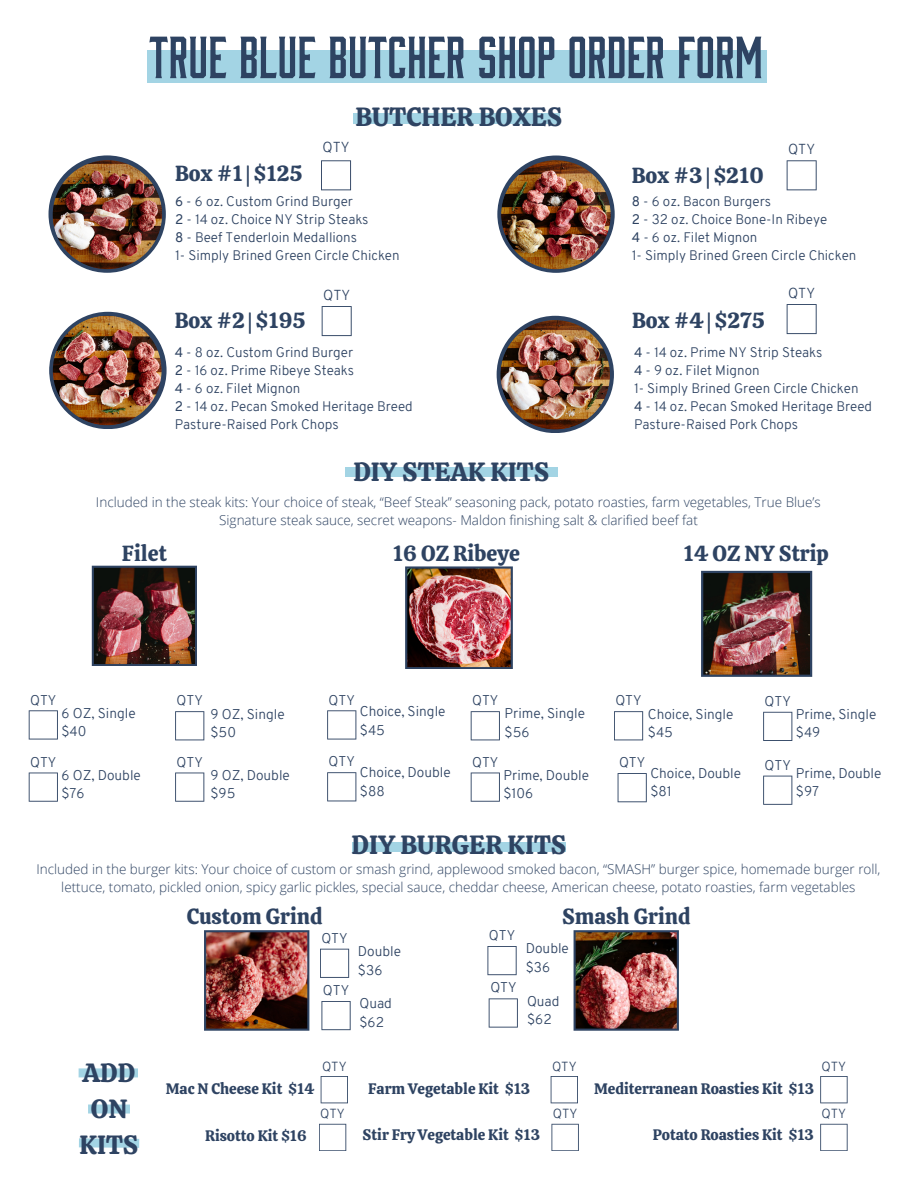
<style>
.page{position:relative;width:918px;height:1188px;background:#fff}
.page>*{position:absolute;margin:0;border:0;box-sizing:border-box;transform-origin:0 0}
.t1{font:54.6px "Bourbon W00";color:#2e4362}
.t2{font:26.25px/36px "Calistoga";color:#2e4362;text-align:center}
.t3{font:21.75px "Calistoga";color:#2e4362}
.t4{font:15.15px "Calistoga";color:#2e4362}
.t5{font:300 14.1px "Overpass";color:#2e4362}
.t6{font:300 13.8px "Overpass";color:#2e4362}
.t7{font:300 13.5px/18px "Overpass";color:#2e4362}
.t8{font:300 13.5px/18px "Open Sans";color:#2e4362;text-align:center}
.t9{font:300 12.9px "Overpass";color:#2e4362}
.s1{font-weight:400}
</style>
<div class="page">
<div style="left:352px;top:842px;width:214px;height:10px;background:#a3d4e4"></div>
<img style="left:92px;top:566px;width:105px;height:100px">
<img style="left:204px;top:930px;width:105px;height:101px">
<img style="left:574px;top:930px;width:105px;height:101px">
<svg style="left:29px;top:710px;width:29px;height:30px"></svg>
<svg style="left:175px;top:711px;width:29px;height:29px"></svg>
<svg style="left:320px;top:949px;width:29px;height:29px"></svg>
<img style="left:405px;top:566px;width:108px;height:103px">
<img style="left:701px;top:571px;width:111px;height:106px">
<div style="left:345px;top:467px;width:213px;height:10px;background:#a3d4e4"></div>
<svg style="left:29px;top:773px;width:29px;height:29px"></svg>
<svg style="left:175px;top:773px;width:29px;height:29px"></svg>
<svg style="left:471px;top:711px;width:29px;height:29px"></svg>
<svg style="left:471px;top:773px;width:29px;height:29px"></svg>
<svg style="left:327px;top:710px;width:29px;height:30px"></svg>
<svg style="left:327px;top:772px;width:29px;height:29px"></svg>
<svg style="left:763px;top:712px;width:29px;height:29px"></svg>
<svg style="left:763px;top:776px;width:29px;height:29px"></svg>
<svg style="left:614px;top:711px;width:29px;height:29px"></svg>
<svg style="left:618px;top:773px;width:29px;height:29px"></svg>
<svg style="left:321px;top:1001px;width:30px;height:29px"></svg>
<svg style="left:487px;top:946px;width:30px;height:29px"></svg>
<svg style="left:489px;top:998px;width:29px;height:30px"></svg>
<div style="left:148px;top:50px;width:619px;height:33px;background:#a3d4e4"></div>
<svg style="left:79px;top:1138px;width:61px;height:10px"></svg>
<div style="left:79px;top:1068px;width:59px;height:9px;background:#a3d4e4"></div>
<div style="left:88px;top:1105px;width:42px;height:9px;background:#a3d4e4"></div>
<svg style="left:321px;top:1076px;width:27px;height:27px"></svg>
<svg style="left:319px;top:1124px;width:27px;height:27px"></svg>
<svg style="left:551px;top:1124px;width:28px;height:27px"></svg>
<svg style="left:551px;top:1076px;width:27px;height:27px"></svg>
<svg style="left:820px;top:1076px;width:28px;height:27px"></svg>
<svg style="left:820px;top:1124px;width:28px;height:27px"></svg>
<svg style="left:322px;top:306px;width:30px;height:30px"></svg>
<svg style="left:321px;top:160px;width:30px;height:30px"></svg>
<svg style="left:787px;top:304px;width:30px;height:30px"></svg>
<svg style="left:787px;top:160px;width:30px;height:30px"></svg>
<div style="left:353px;top:114px;width:206px;height:9px;background:#a3d4e4"></div>
<img style="left:49px;top:155px;width:117px;height:117px">
<img style="left:497px;top:156px;width:117px;height:117px">
<img style="left:49px;top:312px;width:117px;height:117px">
<img style="left:497px;top:316px;width:117px;height:117px">
<p class="t1" style="left:149px;top:24px;width:616px">TRUE BLUE BUTCHER SHOP ORDER FORM</p>
<p class="t2" style="left:355px;top:99px;width:209px">BUTCHER BOXES</p>
<p class="t5" style="left:323px;top:141px;width:28px">QTY</p>
<p class="t3" style="left:175px;top:159px;width:129px">Box #1 | $125</p>
<p class="t7" style="left:175px;top:193px;width:179px"><span class="s1">6</span> - 6 oz. Custom Grind Burger</p>
<p class="t7" style="left:175px;top:211px;width:195px"><span class="s1">2</span> - 14 oz. Choice NY Strip Steaks</p>
<p class="t7" style="left:175px;top:229px;width:183px"><span class="s1">8</span> - Beef Tenderloin Medallions</p>
<p class="t7" style="left:175px;top:247px;width:226px">1- Simply Brined Green Circle Chicken</p>
<p class="t3" style="left:632px;top:161px;width:133px">Box #3 | $210</p>
<p class="t5" style="left:788px;top:144px;width:28px">QTY</p>
<p class="t7" style="left:632px;top:193px;width:141px"><span class="s1">8</span> - 6 oz. Bacon Burgers</p>
<p class="t7" style="left:632px;top:211px;width:197px"><span class="s1">2</span> - 32 oz. Choice Bone-In Ribeye</p>
<p class="t7" style="left:632px;top:229px;width:127px"><span class="s1">4</span> - 6 oz. Filet Mignon</p>
<p class="t7" style="left:632px;top:247px;width:226px">1- Simply Brined Green Circle Chicken</p>
<p class="t3" style="left:175px;top:307px;width:132px">Box #2 | $195</p>
<p class="t5" style="left:323px;top:289px;width:28px">QTY</p>
<p class="t5" style="left:788px;top:287px;width:28px">QTY</p>
<p class="t3" style="left:632px;top:307px;width:134px">Box #4 | $275</p>
<p class="t7" style="left:175px;top:344px;width:180px"><span class="s1">4</span> - 8 oz. Custom Grind Burger</p>
<p class="t7" style="left:175px;top:362px;width:181px"><span class="s1">2</span> - 16 oz. Prime Ribeye Steaks</p>
<p class="t7" style="left:175px;top:380px;width:127px"><span class="s1">4</span> - 6 oz. Filet Mignon</p>
<p class="t7" style="left:175px;top:398px;width:239px"><span class="s1">2</span> - 14 oz. Pecan Smoked Heritage Breed<br>Pasture-Raised Pork Chops</p>
<p class="t2" style="left:353px;top:454px;width:197px">DIY STEAK KITS</p>
<p class="t7" style="left:634px;top:345px;width:190px"><span class="s1">4</span> - 14 oz. Prime NY Strip Steaks</p>
<p class="t7" style="left:634px;top:363px;width:127px"><span class="s1">4</span> - 9 oz. Filet Mignon</p>
<p class="t7" style="left:634px;top:381px;width:226px">1- Simply Brined Green Circle Chicken</p>
<p class="t7" style="left:634px;top:399px;width:240px"><span class="s1">4</span> - 14 oz. Pecan Smoked Heritage Breed<br>Pasture-Raised Pork Chops</p>
<p class="t8" style="left:96px;top:493px;width:726px">Included in the steak kits: Your choice of steak, “Beef Steak” seasoning pack, potato roasties, farm vegetables, True Blue’s<br>Signature steak sauce, secret weapons- Maldon finishing salt &amp; clarified beef fat</p>
<p class="t3" style="left:122px;top:539px;width:47px">Filet</p>
<p class="t3" style="left:393px;top:539px;width:129px">16 OZ Ribeye</p>
<p class="t3" style="left:684px;top:539px;width:147px">14 OZ NY Strip</p>
<p class="t6" style="left:30px;top:694px;width:28px">QTY</p>
<p class="t6" style="left:62px;top:707px;width:76px">6 OZ, Single</p>
<p class="t6" style="left:62px;top:726px;width:26px">$40</p>
<p class="t6" style="left:177px;top:695px;width:28px">QTY</p>
<p class="t6" style="left:211px;top:708px;width:76px">9 OZ, Single</p>
<p class="t6" style="left:211px;top:727px;width:27px">$50</p>
<p class="t6" style="left:329px;top:694px;width:28px">QTY</p>
<p class="t6" style="left:360px;top:706px;width:87px">Choice, Single</p>
<p class="t6" style="left:360px;top:724px;width:27px">$45</p>
<p class="t6" style="left:472px;top:695px;width:28px">QTY</p>
<p class="t6" style="left:505px;top:708px;width:82px">Prime, Single</p>
<p class="t6" style="left:505px;top:727px;width:27px">$56</p>
<p class="t6" style="left:615px;top:695px;width:28px">QTY</p>
<p class="t6" style="left:648px;top:709px;width:87px">Choice, Single</p>
<p class="t6" style="left:648px;top:727px;width:27px">$45</p>
<p class="t6" style="left:765px;top:696px;width:28px">QTY</p>
<p class="t6" style="left:796px;top:709px;width:82px">Prime, Single</p>
<p class="t6" style="left:796px;top:727px;width:26px">$49</p>
<p class="t6" style="left:30px;top:756px;width:28px">QTY</p>
<p class="t6" style="left:62px;top:770px;width:81px">6 OZ, Double</p>
<p class="t6" style="left:62px;top:788px;width:25px">$76</p>
<p class="t6" style="left:177px;top:756px;width:28px">QTY</p>
<p class="t6" style="left:211px;top:770px;width:81px">9 OZ, Double</p>
<p class="t6" style="left:211px;top:788px;width:27px">$95</p>
<p class="t6" style="left:329px;top:756px;width:28px">QTY</p>
<p class="t6" style="left:360px;top:767px;width:92px">Choice, Double</p>
<p class="t6" style="left:360px;top:785px;width:26px">$88</p>
<p class="t6" style="left:472px;top:756px;width:28px">QTY</p>
<p class="t6" style="left:504px;top:770px;width:87px">Prime, Double</p>
<p class="t6" style="left:504px;top:788px;width:31px">$106</p>
<p class="t6" style="left:619px;top:757px;width:28px">QTY</p>
<p class="t6" style="left:650px;top:768px;width:92px">Choice, Double</p>
<p class="t6" style="left:650px;top:786px;width:23px">$81</p>
<p class="t6" style="left:765px;top:759px;width:28px">QTY</p>
<p class="t6" style="left:796px;top:767px;width:87px">Prime, Double</p>
<p class="t6" style="left:796px;top:786px;width:25px">$97</p>
<p class="t2" style="left:352px;top:827px;width:216px">DIY BURGER KITS</p>
<p class="t8" style="left:36px;top:860px;width:846px">Included in the burger kits: Your choice of custom or smash grind, applewood smoked bacon, “SMASH” burger spice, homemade burger roll, lettuce, tomato, pickled onion, spicy garlic pickles, special sauce, cheddar cheese, American cheese, potato roasties, farm vegetables</p>
<p class="t3" style="left:187px;top:902px;width:137px">Custom Grind</p>
<p class="t3" style="left:562px;top:902px;width:130px">Smash Grind</p>
<p class="t2" style="left:80px;top:1055px;width:60px">ADD<br>ON<br>KITS</p>
<p class="t6" style="left:321px;top:932px;width:28px">QTY</p>
<p class="t6" style="left:358px;top:946px;width:45px">Double</p>
<p class="t6" style="left:358px;top:964px;width:26px">$36</p>
<p class="t6" style="left:489px;top:930px;width:28px">QTY</p>
<p class="t6" style="left:526px;top:943px;width:45px">Double</p>
<p class="t6" style="left:526px;top:962px;width:26px">$36</p>
<p class="t6" style="left:323px;top:985px;width:28px">QTY</p>
<p class="t6" style="left:359px;top:998px;width:34px">Quad</p>
<p class="t6" style="left:359px;top:1017px;width:26px">$62</p>
<p class="t6" style="left:490px;top:982px;width:28px">QTY</p>
<p class="t6" style="left:527px;top:995px;width:34px">Quad</p>
<p class="t6" style="left:527px;top:1014px;width:26px">$62</p>
<p class="t9" style="left:322px;top:1061px;width:26px">QTY</p>
<p class="t9" style="left:552px;top:1061px;width:26px">QTY</p>
<p class="t9" style="left:822px;top:1061px;width:26px">QTY</p>
<p class="t4" style="left:166px;top:1079px;width:150px">Mac N Cheese Kit $14</p>
<p class="t4" style="left:368px;top:1079px;width:164px">Farm Vegetable Kit $13</p>
<p class="t4" style="left:594px;top:1079px;width:222px">Mediterranean Roasties Kit $13</p>
<p class="t9" style="left:320px;top:1109px;width:26px">QTY</p>
<p class="t9" style="left:553px;top:1109px;width:26px">QTY</p>
<p class="t9" style="left:822px;top:1109px;width:26px">QTY</p>
<p class="t4" style="left:205px;top:1126px;width:103px">Risotto Kit $16</p>
<p class="t4" style="left:363px;top:1125px;width:179px">Stir Fry Vegetable Kit $13</p>
<p class="t4" style="left:653px;top:1125px;width:163px">Potato Roasties Kit $13</p>
</div>
